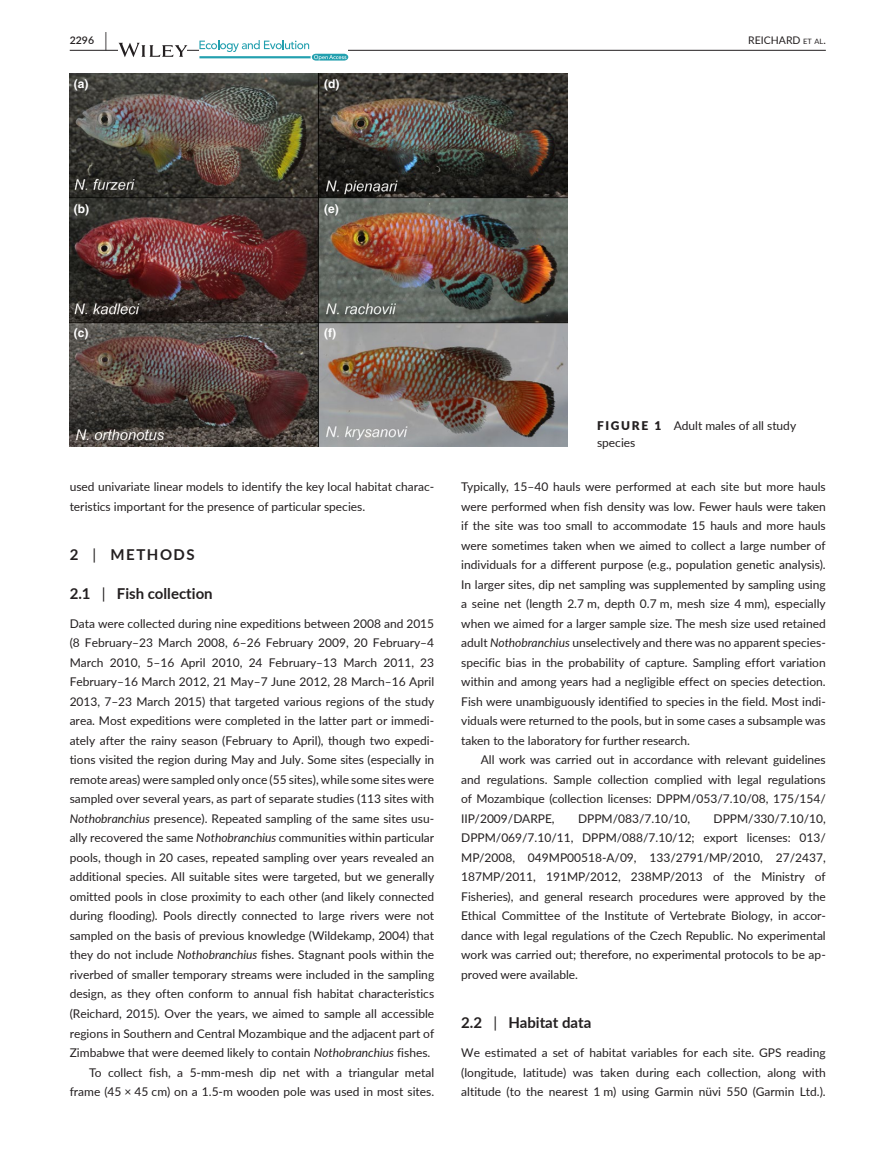
<style>
.page{position:relative;width:893px;height:1174px;background:#fff}
.page>*{position:absolute;margin:0;border:0;box-sizing:border-box;transform-origin:0 0}
.t1{font:700 15px "Lato";color:#231f20}
.t2{font:700 15px "Lato";letter-spacing:.1em;color:#231f20}
.t3{font:12px/19.5px "Lato";color:#231f20;text-align:justify}
.t4{font:700 12px "Helvetica";color:#fff}
.t5{font:10.5px "Lato";color:#231f20}
.t6{font:600 10.5px "Lato";color:#231f20}
.s1{font-size:19.5px}
.s2{font-size:7.35px}
.s3{font-weight:400}
.s4{font-style:italic}
.s5{font-weight:900}
</style>
<div class="page">
<hr style="left:70px;top:50px;width:756px;height:1px;background:#231f20">
<svg style="left:119px;top:43px;width:68px;height:14px"></svg>
<svg style="left:199px;top:40px;width:149px;height:21px"></svg>
<img style="left:70px;top:73px;width:497px;height:373px">
<p class="t6" style="left:70px;top:33px;width:39px">2296 <span class="s1">|</span></p>
<p class="t5" style="left:748px;top:33px;width:79px">REICHARD <span class="s2">et al</span>.</p>
<p class="t4" style="left:74px;top:76px;width:16px">(a)</p>
<p class="t4" style="left:324px;top:76px;width:17px">(d)</p>
<p class="t4" style="left:74px;top:201px;width:17px">(b)</p>
<p class="t4" style="left:324px;top:201px;width:16px">(e)</p>
<p class="t4" style="left:74px;top:326px;width:16px">(c)</p>
<p class="t4" style="left:324px;top:326px;width:13px">(f)</p>
<p class="t3" style="left:70px;top:476px;width:366px">used univariate linear models to identify the key local habitat charac&shy;teristics important for the presence of particular species.</p>
<p class="t2" style="left:70px;top:543px;width:127px">2 <span class="s3">|</span> METHODS</p>
<p class="t1" style="left:70px;top:582px;width:145px">2.1 <span class="s3">|</span> Fish collection</p>
<p class="t3" style="left:70px;top:613px;width:366px">Data were collected during nine expeditions between 2008 and 2015</p>
<p class="t3" style="left:70px;top:632px;width:366px">(8 February–23 March 2008, 6–26 February 2009, 20 February–4</p>
<p class="t3" style="left:70px;top:652px;width:366px">March 2010, 5–16 April 2010, 24 February–13 March 2011, 23</p>
<p class="t3" style="left:70px;top:671px;width:366px">February–16 March 2012, 21 May–7 June 2012, 28 March–16 April</p>
<p class="t3" style="left:70px;top:691px;width:366px">2013, 7–23 March 2015) that targeted various regions of the study</p>
<p class="t3" style="left:70px;top:710px;width:366px">area. Most expeditions were completed in the latter part or immedi-</p>
<p class="t3" style="left:70px;top:730px;width:366px">ately after the rainy season (February to April), though two expedi-</p>
<p class="t3" style="left:70px;top:749px;width:366px">tions visited the region during May and July. Some sites (especially in</p>
<p class="t3" style="left:70px;top:769px;width:366px">remote areas) were sampled only once (55 sites), while some sites were</p>
<p class="t3" style="left:70px;top:788px;width:366px">sampled over several years, as part of separate studies (113 sites with</p>
<p class="t3" style="left:70px;top:808px;width:366px"><span class="s4">Nothobranchius</span> presence). Repeated sampling of the same sites usu-</p>
<p class="t3" style="left:70px;top:827px;width:366px">ally recovered the same <span class="s4">Nothobranchius</span> communities within particular</p>
<p class="t3" style="left:70px;top:847px;width:366px">pools, though in 20 cases, repeated sampling over years revealed an</p>
<p class="t3" style="left:70px;top:866px;width:366px">additional species. All suitable sites were targeted, but we generally</p>
<p class="t3" style="left:70px;top:886px;width:366px">omitted pools in close proximity to each other (and likely connected</p>
<p class="t3" style="left:70px;top:905px;width:366px">during flooding). Pools directly connected to large rivers were not</p>
<p class="t3" style="left:70px;top:925px;width:366px">sampled on the basis of previous knowledge (Wildekamp, 2004) that</p>
<p class="t3" style="left:70px;top:944px;width:366px">they do not include <span class="s4">Nothobranchius</span> fishes. Stagnant pools within the</p>
<p class="t3" style="left:70px;top:964px;width:366px">riverbed of smaller temporary streams were included in the sampling</p>
<p class="t3" style="left:70px;top:983px;width:366px">design, as they often conform to annual fish habitat characteristics</p>
<p class="t3" style="left:70px;top:1003px;width:366px">(Reichard, 2015). Over the years, we aimed to sample all accessible</p>
<p class="t3" style="left:70px;top:1022px;width:366px">regions in Southern and Central Mozambique and the adjacent part of</p>
<p class="t3" style="left:70px;top:1042px;width:362px">Zimbabwe that were deemed likely to contain <span class="s4">Nothobranchius</span> fishes.</p>
<p class="t3" style="left:89px;top:1061px;width:347px">To collect fish, a 5-mm-mesh dip net with a triangular metal</p>
<p class="t3" style="left:70px;top:1081px;width:366px">frame (45 × 45 cm) on a 1.5-m wooden pole was used in most sites.</p>
<p class="t3" style="left:597px;top:417px;width:201px;line-height:16.5px"><span class="s5">FIGURE 1</span> Adult males of all study species</p>
<p class="t3" style="left:461px;top:476px;width:366px">Typically, 15–40 hauls were performed at each site but more hauls were performed when fish density was low. Fewer hauls were taken if the site was too small to accommodate 15 hauls and more hauls were sometimes taken when we aimed to collect a large number of individuals for a different purpose (e.g., population genetic analysis).<br>In larger sites, dip net sampling was supplemented by sampling using a seine net (length 2.7 m, depth 0.7 m, mesh size 4 mm), especially when we aimed for a larger sample size. The mesh size used retained adult <span class="s4">Nothobranchius</span> unselectively and there was no apparent species&shy;specific bias in the probability of capture. Sampling effort variation within and among years had a negligible effect on species detection.<br>Fish were unambiguously identified to species in the field. Most indi&shy;viduals were returned to the pools, but in some cases a subsample was taken to the laboratory for further research.</p>
<p class="t3" style="left:461px;top:749px;width:366px;text-indent:20px">All work was carried out in accordance with relevant guidelines and regulations. Sample collection complied with legal regulations of Mozambique (collection licenses: DPPM/053/7.10/08, 175/154/ IIP/2009/DARPE,</p>
<p class="t3" style="left:461px;top:808px;width:366px;text-indent:252px">DPPM/330/7.10/10, DPPM/069/7.10/11, DPPM/088/7.10/12; export licenses: 013/ MP/2008, 049MP00518-A/09, 133/2791/MP/2010, 27/2437, 187MP/2011, 191MP/2012, 238MP/2013 of the Ministry of Fisheries), and general research procedures were approved by the Ethical Committee of the Institute of Vertebrate Biology, in accor&shy;dance with legal regulations of the Czech Republic. No experimental work was carried out; therefore, no experimental protocols to be ap&shy;proved were available.</p>
<p class="t1" style="left:461px;top:1011px;width:132px">2.2 <span class="s3">|</span> Habitat data</p>
<p class="t3" style="left:461px;top:1042px;width:366px">We estimated a set of habitat variables for each site. GPS reading (longitude, latitude) was taken during each collection, along with altitude (to the nearest 1 m) using Garmin nüvi 550 (Garmin Ltd.).</p>
<p class="t3" style="left:578px;top:808px;width:114px">DPPM/083/7.10/10,</p>
</div>
